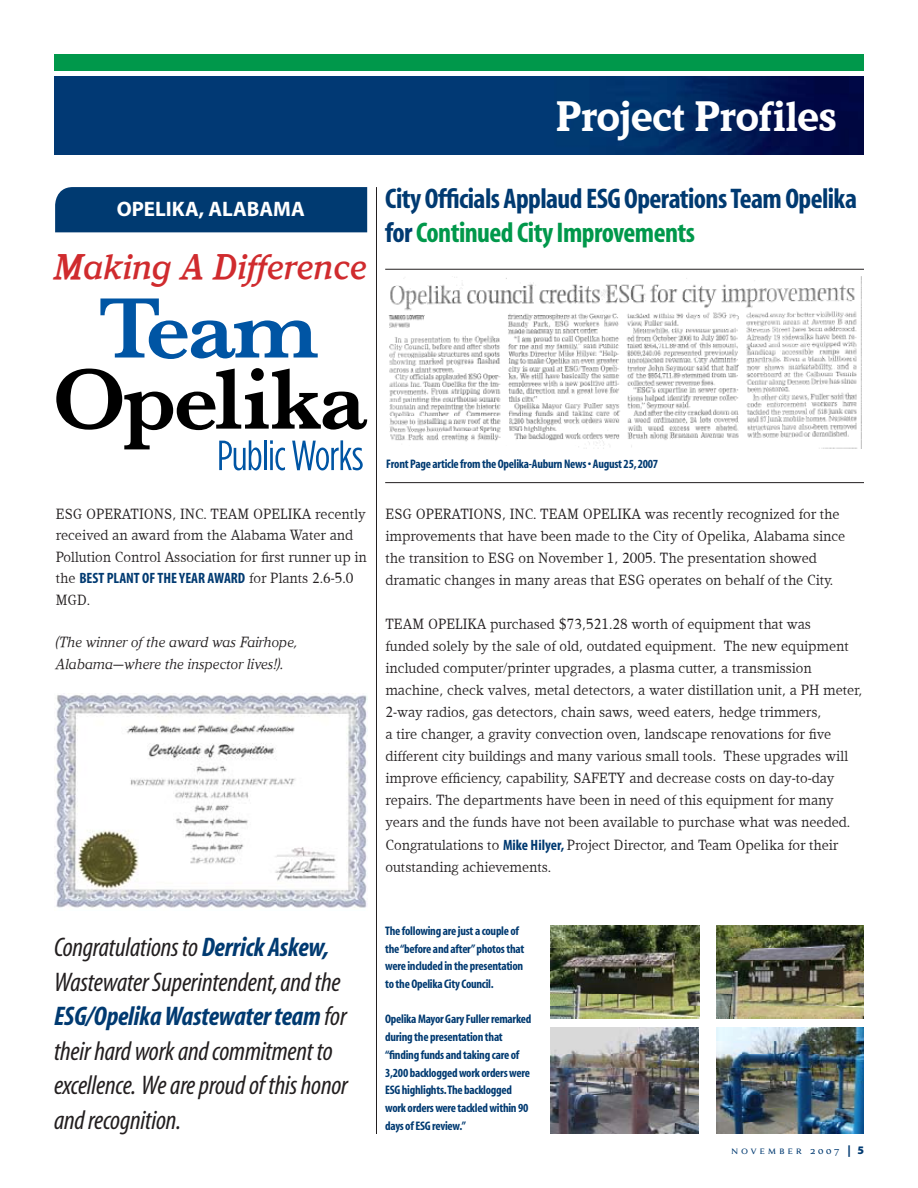
<style>
.page{position:relative;width:918px;height:1188px;background:#fff}
.page>*{position:absolute;margin:0;border:0;box-sizing:border-box;transform-origin:0 0}
.t1{font:700 43.2px "Kandal";letter-spacing:-.02em;color:#fff}
.t2{font:italic 500 36.3px "Kandal";color:#d02b2e}
.t3{font:700 condensed 28.5px/33.5px "Myriad";letter-spacing:-.02em;color:#003a71}
.t4{font:italic condensed 27px/34.5px "Myriad";letter-spacing:-.01em;color:#231f20}
.t5{font:700 21px "Myriad Pro";color:#fff}
.t6{font:15px/22px "Kandal";color:#231f20}
.t7{font:italic 15px/21.5px "Kandal";color:#231f20}
.t8{font:700 condensed 15px "Myriad Pro";color:#003a71}
.t9{font:700 condensed 12.45px/17.7px "Myriad";letter-spacing:-.02em;color:#003a71}
.t10{font:11.55px "Anziano Small Caps";letter-spacing:.18em;color:#003a71}
.s1{color:#00984b}
.s2{font-family:"Kandal";font-weight:400;font-stretch:normal;color:#231f20}
.s3{font-family:"Myriad Pro";font-weight:700;font-stretch:condensed;color:#003a71}
.s4{font-weight:700;color:#003a71}
.s5{font-family:"Myriad Pro";font-weight:900}
</style>
<div class="page">
<img style="left:54px;top:693px;width:314px;height:215px">
<img style="left:388px;top:276px;width:474px;height:172px">
<hr style="left:385px;top:269px;width:479px;height:1px;background:#231f20">
<hr style="left:385px;top:482px;width:479px;height:1px;background:#231f20">
<img style="left:551px;top:926px;width:149px;height:93px">
<img style="left:716px;top:926px;width:148px;height:93px">
<img style="left:551px;top:1028px;width:147px;height:106px">
<img style="left:716px;top:1028px;width:148px;height:105px">
<svg style="left:100px;top:298px;width:218px;height:61px"></svg>
<svg style="left:56px;top:368px;width:311px;height:102px"></svg>
<img style="left:54px;top:77px;width:810px;height:77px">
<div style="left:54px;top:54px;width:810px;height:16px;background:#00984b"></div>
<div style="left:55px;top:187px;width:312px;height:45px;background:#003a71"></div>
<hr style="left:376px;top:187px;width:1px;height:947px;background:#231f20">
<h1 class="t1" style="left:556px;top:93px;width:283px">Project Profiles</h1>
<h3 class="t5" style="left:117px;top:197px;width:190px">OPELIKA, ALABAMA</h3>
<h2 class="t2" style="left:54px;top:247px;width:315px">Making A Difference</h2>
<h3 class="t3" style="left:385px;top:183px;width:473px">City Officials Applaud ESG Operations Team Opelika for <span class="s1">Continued City Improvements</span></h3>
<p class="t6" style="left:56px;top:503px;width:313px;line-height:21.5px">ESG OPERATIONS, INC. TEAM OPELIKA recently received an award from the Alabama Water and<br>Pollution Control Association for first runner up in</p>
<p class="t8" style="left:56px;top:569px;width:299px"><span class="s2">the</span> BEST PLANT OF THE YEAR AWARD <span class="s2">for Plants 2.6-5.0</span></p>
<p class="t6" style="left:56px;top:589px;width:36px">MGD.</p>
<p class="t7" style="left:56px;top:632px;width:244px">(The winner of the award was Fairhope,<br>Alabama—where the inspector lives!).</p>
<p class="t9" style="left:386px;top:456px;width:273px">Front Page article from the Opelika-Auburn News • August 25, 2007</p>
<p class="t6" style="left:386px;top:503px;width:461px">ESG OPERATIONS, INC. TEAM OPELIKA was recently recognized for the improvements that have been made to the City of Opelika, Alabama since the transition to ESG on November 1, 2005. The presentation showed dramatic changes in many areas that ESG operates on behalf of the City.</p>
<p class="t6" style="left:386px;top:613px;width:479px">TEAM OPELIKA purchased $73,521.28 worth of equipment that was<br>funded solely by the sale of old, outdated equipment. The new equipment included computer/printer upgrades, a plasma cutter, a transmission machine, check valves, metal detectors, a water distillation unit, a PH meter, 2-way radios, gas detectors, chain saws, weed eaters, hedge trimmers,<br>a tire changer, a gravity convection oven, landscape renovations for five different city buildings and many various small tools. These upgrades will improve efficiency, capability, SAFETY and decrease costs on day-to-day repairs. The departments have been in need of this equipment for many years and the funds have not been available to purchase what was needed.<br>Congratulations to <span class="s3">Mike Hilyer,</span> Project Director, and Team Opelika for their outstanding achievements.</p>
<h3 class="t4" style="left:54px;top:931px;width:295px">Congratulations to <span class="s4">Derrick Askew,<br></span>Wastewater Superintendent, and the<br><span class="s4">ESG/Opelika Wastewater team</span> for their hard work and commitment to excellence. We are proud of this honor and recognition.</h3>
<p class="t9" style="left:385px;top:922px;width:141px">The following are just a couple of the “before and after” photos that were included in the presentation to the Opelika City Council.</p>
<p class="t9" style="left:385px;top:1011px;width:148px">Opelika Mayor Gary Fuller remarked during the presentation that “finding funds and taking care of<br>3,200 backlogged work orders were<br>ESG highlights. The backlogged work orders were tackled within 90 days of ESG review.”</p>
<p class="t10" style="left:731px;top:1144px;width:135px">november 2007 <span class="s5">| 5</span></p>
</div>
